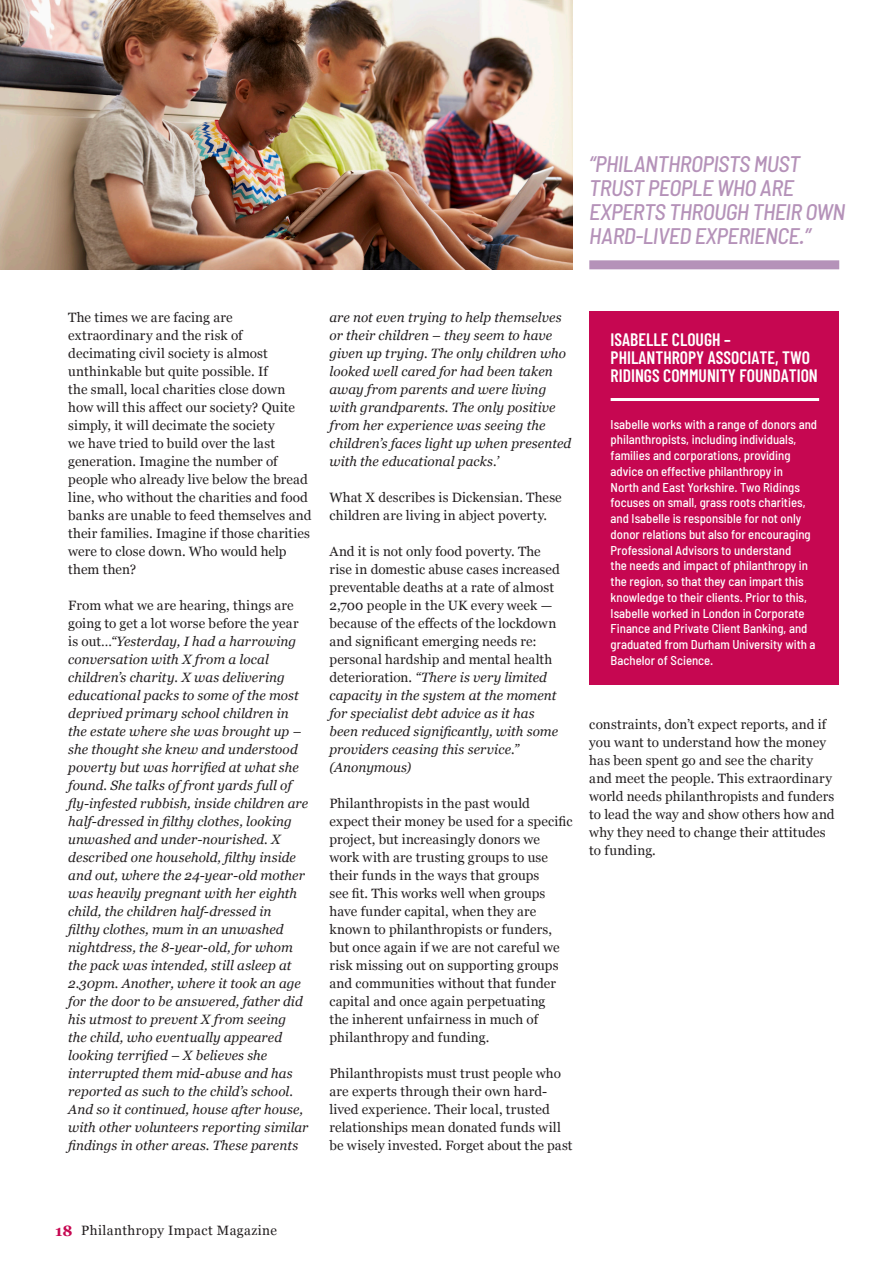
<style>
.page{position:relative;width:893px;height:1263px;background:#fff}
.page>*{position:absolute;margin:0;border:0;box-sizing:border-box;transform-origin:0 0}
.Quote_large{font:italic 500 semi-condensed 22.5px/24px "Barlow";letter-spacing:-.02em;color:#b592b9}
.author_in_block{font:600 18px/18px "Barlow Condensed";color:#fff}
.Body_Text{font:13.5px/18px "Georgia";letter-spacing:.01em;color:#231f20}
.Body_Text-2{font:italic 13.5px/18px "Georgia";letter-spacing:.005em;color:#231f20}
.Body_Text-3{font:13.5px "Georgia";letter-spacing:.03em;color:#231f20}
.Paragraph___tab{font:500 semi-condensed 12.75px/15.8px "Barlow";color:#fff}
.s1{font-style:normal}
.s2{font-style:italic}
.s3{font-weight:700;font-size:15px;color:#c60751}
</style>
<div class="page">
<img style="left:0;top:0;width:573px;height:269px">
<div style="left:589px;top:311px;width:250px;height:374px;background:#c60751"></div>
<hr style="left:611px;top:398px;width:208px;height:3px;background:#fff">
<div style="left:589px;top:260px;width:250px;height:9px;background:#b592b9"></div>
<p class="Quote_large" style="left:589px;top:152px;width:257px">“PHILANTHROPISTS MUST<br>TRUST PEOPLE WHO ARE<br>EXPERTS THROUGH THEIR OWN<br>HARD-LIVED EXPERIENCE.”</p>
<p class="Body_Text" style="left:68px;top:307px;width:245px">The times we are facing are extraordinary and the risk of decimating civil society is almost unthinkable but quite possible. If<br>the small, local charities close down how will this affect our society? Quite simply, it will decimate the society<br>we have tried to build over the last generation. Imagine the number of people who already live below the bread line, who without the charities and food banks are unable to feed themselves and their families. Imagine if those charities were to close down. Who would help them then?</p>
<p class="Body_Text-2" style="left:68px;top:595px;width:242px"><span class="s1">From what we are hearing, things are going to get a lot worse before the year is out…</span>“Yesterday, I had a harrowing conversation with X from a local children’s charity. X was delivering educational packs to some of the most deprived primary school children in the estate where she was brought up – she thought she knew and understood poverty but was horrified at what she found. She talks of front yards full of fly-infested rubbish, inside children are half-dressed in filthy clothes, looking unwashed and under-nourished. X described one household, filthy inside and out, where the 24-year-old mother was heavily pregnant with her eighth child, the children half-dressed in<br>filthy clothes, mum in an unwashed nightdress, the 8-year-old, for whom the pack was intended, still asleep at 2.30pm. Another, where it took an age for the door to be answered, father did his utmost to prevent X from seeing<br>the child, who eventually appeared looking terrified – X believes she interrupted them mid-abuse and has reported as such to the child’s school.<br>And so it continued, house after house, with other volunteers reporting similar findings in other areas. These parents</p>
<p class="Body_Text-2" style="left:329px;top:307px;width:243px">are not even trying to help themselves or their children – they seem to have given up trying. The only children who looked well cared for had been taken away from parents and were living with grandparents. The only positive from her experience was seeing the children’s faces light up when presented with the educational packs.’</p>
<p class="Body_Text" style="left:329px;top:487px;width:234px">What X describes is Dickensian. These children are living in abject poverty.</p>
<p class="Body_Text" style="left:329px;top:541px;width:232px">And it is not only food poverty. The rise in domestic abuse cases increased preventable deaths at a rate of almost 2,700 people in the UK every week — because of the effects of the lockdown and significant emerging needs re: personal hardship and mental health deterioration. <span class="s2">“There is very limited capacity in the system at the moment for specialist debt advice as it has been reduced significantly, with some providers ceasing this service.” (Anonymous)</span></p>
<p class="Body_Text" style="left:329px;top:793px;width:245px">Philanthropists in the past would expect their money be used for a specific project, but increasingly donors we work with are trusting groups to use their funds in the ways that groups<br>see fit. This works well when groups have funder capital, when they are known to philanthropists or funders, but once again if we are not careful we risk missing out on supporting groups and communities without that funder capital and once again perpetuating<br>the inherent unfairness in much of philanthropy and funding.</p>
<p class="Body_Text" style="left:329px;top:1063px;width:245px">Philanthropists must trust people who are experts through their own hard&shy;lived experience. Their local, trusted relationships mean donated funds will be wisely invested. Forget about the past</p>
<p class="author_in_block" style="left:611px;top:330px;width:209px">ISABELLE CLOUGH –<br>PHILANTHROPY ASSOCIATE, TWO<br>RIDINGS COMMUNITY FOUNDATION</p>
<p class="Paragraph___tab" style="left:611px;top:416px;width:208px">Isabelle works with a range of donors and philanthropists, including individuals, families and corporations, providing advice on effective philanthropy in<br>North and East Yorkshire. Two Ridings focuses on small, grass roots charities, and Isabelle is responsible for not only donor relations but also for encouraging Professional Advisors to understand<br>the needs and impact of philanthropy in the region, so that they can impart this knowledge to their clients. Prior to this, Isabelle worked in London in Corporate Finance and Private Client Banking, and graduated from Durham University with a Bachelor of Science.</p>
<p class="Body_Text" style="left:589px;top:715px;width:247px">constraints, don’t expect reports, and if you want to understand how the money has been spent go and see the charity and meet the people. This extraordinary world needs philanthropists and funders to lead the way and show others how and why they need to change their attitudes to funding.</p>
<p class="Body_Text-3" style="left:55px;top:1221px;width:223px"><span class="s3">18</span> Philanthropy Impact Magazine</p>
</div>
